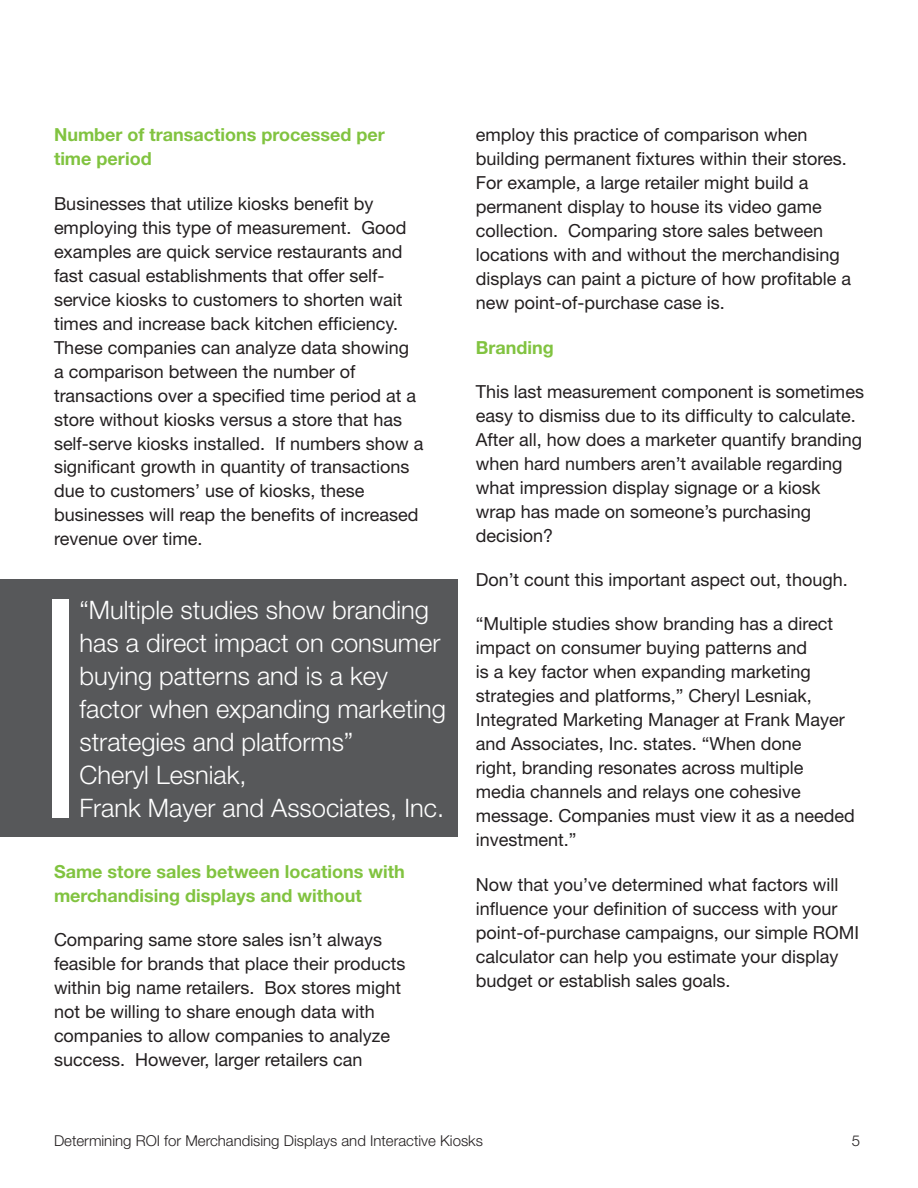
<style>
.page{position:relative;width:918px;height:1188px;background:#fff}
.page>*{position:absolute;margin:0;border:0;box-sizing:border-box;transform-origin:0 0}
.t1{font:300 25.5px/33px "Helvetica Neue";color:#fff}
.t2{font:18px/24px "Helvetica Neue";color:#231f20}
.t3{font:700 18px/24px "Helvetica Neue CE";color:#81c340}
.t4{font:300 15px "Helvetica Neue";color:#231f20}
</style>
<div class="page">
<div style="left:0;top:579px;width:458px;height:258px;background:#57585a"></div>
<div style="left:52px;top:599px;width:17px;height:218px;background:#fff"></div>
<p class="t3" style="left:54px;top:123px;width:332px">Number of transactions processed per time period</p>
<p class="t2" style="left:54px;top:191px;width:371px">Businesses that utilize kiosks benefit by employing this type of measurement. Good examples are quick service restaurants and fast casual establishments that offer self&shy;service kiosks to customers to shorten wait times and increase back kitchen efficiency.<br>These companies can analyze data showing<br>a comparison between the number of transactions over a specified time period at a store without kiosks versus a store that has self-serve kiosks installed. If numbers show a significant growth in quantity of transactions due to customers’ use of kiosks, these businesses will reap the benefits of increased revenue over time.</p>
<p class="t1" style="left:80px;top:593px;width:368px">“Multiple studies show branding has a direct impact on consumer buying patterns and is a key factor when expanding marketing strategies and platforms”<br>Cheryl Lesniak,<br>Frank Mayer and Associates, Inc.</p>
<p class="t3" style="left:54px;top:860px;width:352px">Same store sales between locations with merchandising displays and without</p>
<p class="t2" style="left:54px;top:927px;width:353px">Comparing same store sales isn’t always feasible for brands that place their products within big name retailers. Box stores might not be willing to share enough data with companies to allow companies to analyze success. However, larger retailers can</p>
<p class="t2" style="left:476px;top:123px;width:377px">employ this practice of comparison when building permanent fixtures within their stores.<br>For example, a large retailer might build a permanent display to house its video game collection. Comparing store sales between locations with and without the merchandising displays can paint a picture of how profitable a new point-of-purchase case is.</p>
<p class="t3" style="left:476px;top:335px;width:79px">Branding</p>
<p class="t2" style="left:476px;top:379px;width:390px">This last measurement component is sometimes easy to dismiss due to its difficulty to calculate.<br>After all, how does a marketer quantify branding when hard numbers aren’t available regarding what impression display signage or a kiosk wrap has made on someone’s purchasing decision?</p>
<p class="t2" style="left:476px;top:567px;width:373px">Don’t count this important aspect out, though.</p>
<p class="t2" style="left:476px;top:612px;width:381px">“Multiple studies show branding has a direct impact on consumer buying patterns and<br>is a key factor when expanding marketing strategies and platforms,” Cheryl Lesniak, Integrated Marketing Manager at Frank Mayer and Associates, Inc. states. “When done<br>right, branding resonates across multiple media channels and relays one cohesive message. Companies must view it as a needed investment.”</p>
<p class="t2" style="left:476px;top:872px;width:385px">Now that you’ve determined what factors will influence your definition of success with your point-of-purchase campaigns, our simple ROMI calculator can help you estimate your display budget or establish sales goals.</p>
<p class="t4" style="left:54px;top:1131px;width:430px">Determining ROI for Merchandising Displays and Interactive Kiosks</p>
<p class="t4" style="left:852px;top:1131px;width:10px">5</p>
</div>
